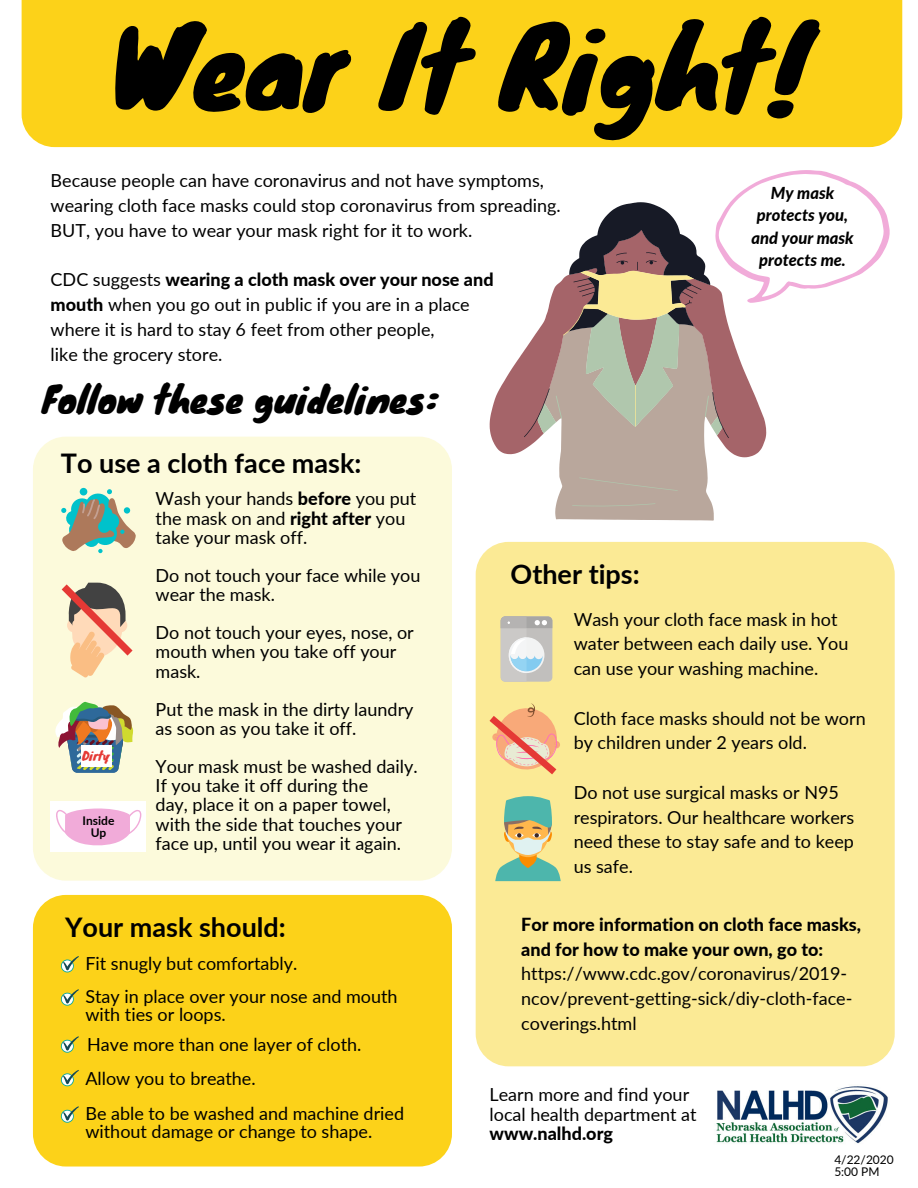
<style>
.page{position:relative;width:918px;height:1188px;background:#fff}
.page>*{position:absolute;margin:0;border:0;box-sizing:border-box;transform-origin:0 0}
.t1{font:108px "Knewave";color:#000}
.t2{font:36px "Knewave";color:#000}
.t3{font:700 27px "Lato";color:#000}
.t4{font:18px/24.8px "Lato";color:#000}
.t5{font:800 18px/24.8px "Lato";color:#000}
.t6{font:italic 800 16.5px/22.5px "Lato";color:#000;text-align:center}
.t7{font:12px/11.2px "Lato";color:#000}
.t8{font:700 12px/11.2px "Lato";color:#000;text-align:center}
.t9{font:12px "Knewave";color:#e53935}
.s1{font-weight:800}
</style>
<div class="page">
<div style="left:33px;top:437px;width:419px;height:444px;background:#fcfadb;border-radius:33px"></div>
<div style="left:33px;top:895px;width:419px;height:272px;background:#fcd219;border-radius:33px"></div>
<div style="left:22px;top:0;width:880px;height:147px;background:#fcd219"></div>
<svg style="left:490px;top:351px;width:48px;height:104px;fill:#a56469"></svg>
<svg style="left:524px;top:330px;width:14px;height:108px;background:#ac7277"></svg>
<svg style="left:538px;top:170px;width:352px;height:351px"></svg>
<svg style="left:61px;top:489px;width:75px;height:64px"></svg>
<div style="left:476px;top:542px;width:419px;height:524px;background:#fbea95;border-radius:33px"></div>
<svg style="left:501px;top:616px;width:51px;height:66px;background:#c7cccd"></svg>
<svg style="left:62px;top:583px;width:71px;height:95px"></svg>
<svg style="left:495px;top:796px;width:66px;height:85px"></svg>
<svg style="left:490px;top:703px;width:70px;height:72px"></svg>
<svg style="left:61px;top:956px;width:18px;height:16px"></svg>
<svg style="left:61px;top:989px;width:18px;height:17px"></svg>
<svg style="left:61px;top:1036px;width:18px;height:17px"></svg>
<svg style="left:61px;top:1070px;width:18px;height:16px"></svg>
<svg style="left:61px;top:1106px;width:18px;height:17px"></svg>
<svg style="left:55px;top:701px;width:78px;height:72px"></svg>
<div style="left:81px;top:745px;width:30px;height:22px;background:#fff"></div>
<div style="left:51px;top:802px;width:95px;height:50px;background:#fff"></div>
<svg style="left:56px;top:808px;width:85px;height:37px"></svg>
<img style="left:716px;top:1086px;width:172px;height:58px">
<h1 class="t1" style="left:110px;top:-20px;width:699px">Wear It Right!</h1>
<p class="t4" style="left:51px;top:168px;width:512px">Because people can have coronavirus and not have symptoms, wearing cloth face masks could stop coronavirus from spreading.<br>BUT, you have to wear your mask right for it to work.</p>
<p class="t4" style="left:51px;top:267px;width:444px">CDC suggests <span class="s1">wearing a cloth mask over your nose and mouth</span> when you go out in public if you are in a place where it is hard to stay 6 feet from other people,<br>like the grocery store.</p>
<h2 class="t2" style="left:43px;top:370px;width:397px">Follow these guidelines:</h2>
<h3 class="t3" style="left:61px;top:446px;width:302px">To use a cloth face mask:</h3>
<p class="t6" style="left:751px;top:181px;width:104px">My mask protects you, and your mask protects me.</p>
<p class="t9" style="left:82px;top:746px;width:29px">Dirty</p>
<p class="t8" style="left:83px;top:815px;width:33px">Inside<br>Up</p>
<p class="t4" style="left:156px;top:489px;width:262px;line-height:19.2px">Wash your hands <span class="s1">before</span> you put the mask on and <span class="s1">right after</span> you take your mask off.</p>
<p class="t4" style="left:156px;top:565px;width:266px;line-height:19.2px">Do not touch your face while you wear the mask.</p>
<p class="t4" style="left:156px;top:623px;width:260px;line-height:19.2px">Do not touch your eyes, nose, or mouth when you take off your mask.</p>
<p class="t4" style="left:156px;top:699px;width:259px;line-height:19.2px">Put the mask in the dirty laundry as soon as you take it off.</p>
<p class="t4" style="left:156px;top:757px;width:264px;line-height:19.2px">Your mask must be washed daily.<br>If you take it off during the<br>day, place it on a paper towel, with the side that touches your face up, until you wear it again.</p>
<h3 class="t3" style="left:65px;top:910px;width:222px">Your mask should:</h3>
<p class="t4" style="left:85px;top:951px;width:214px">Fit snugly but comfortably.</p>
<p class="t4" style="left:85px;top:987px;width:314px;line-height:18px">Stay in place over your nose and mouth with ties or loops.</p>
<p class="t4" style="left:85px;top:1027px;width:278px;line-height:33.9px">Have more than one layer of cloth.<br>Allow you to breathe.</p>
<p class="t4" style="left:85px;top:1104px;width:320px;line-height:18px">Be able to be washed and machine dried without damage or change to shape.</p>
<h3 class="t3" style="left:511px;top:558px;width:131px">Other tips:</h3>
<p class="t4" style="left:574px;top:606px;width:276px">Wash your cloth face mask in hot water between each daily use. You can use your washing machine.</p>
<p class="t4" style="left:574px;top:705px;width:294px">Cloth face masks should not be worn by children under 2 years old.</p>
<p class="t4" style="left:574px;top:780px;width:282px">Do not use surgical masks or N95 respirators. Our healthcare workers need these to stay safe and to keep us safe.</p>
<p class="t5" style="left:521px;top:912px;width:341px">For more information on cloth face masks, and for how to make your own, go to:</p>
<p class="t4" style="left:521px;top:961px;width:333px">https://www.cdc.gov/coronavirus/2019- ncov/prevent-getting-sick/diy-cloth-face&shy;coverings.html</p>
<p class="t4" style="left:490px;top:1085px;width:209px;line-height:19.2px">Learn more and find your local health department at</p>
<p class="t5" style="left:490px;top:1120px;width:125px">www.nalhd.org</p>
<p class="t7" style="left:834px;top:1154px;width:61px">4/22/2020<br>5:00 PM</p>
</div>
